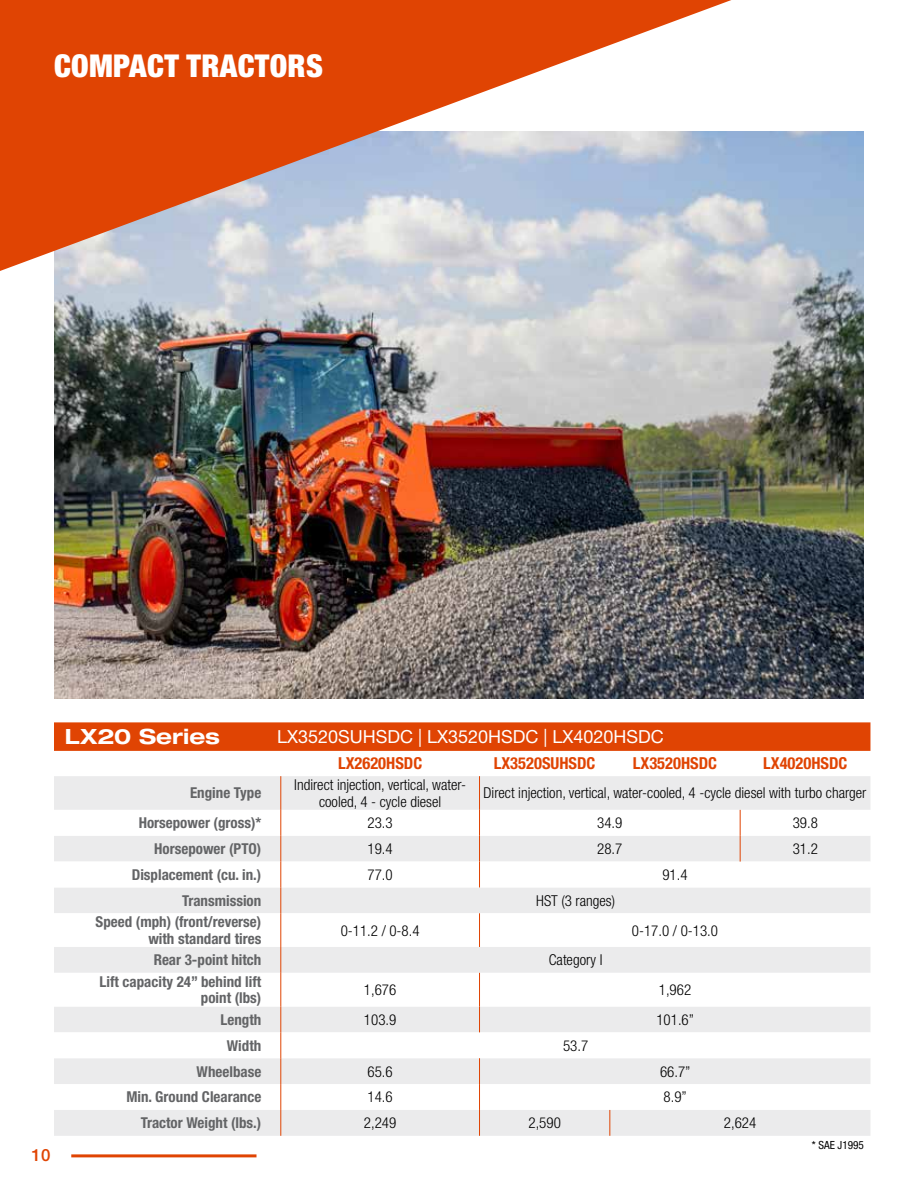
<style>
.page{position:relative;width:918px;height:1188px;background:#fff}
.page>*{position:absolute;margin:0;border:0;box-sizing:border-box;transform-origin:0 0}
.t1{font:900 condensed 31.5px "Helvetica Neue LT Std";letter-spacing:.01em;color:#fff}
.t2{font:700 expanded 21px "Helvetica Neue LT Std";color:#fff}
.t3{font:18px "Helvetica Neue LT Std";color:#fff}
.t4{font:500 16.8px "Helvetica Neue LT Std";color:#e04403}
.t5{font:700 condensed 16.5px "Helvetica Neue LT Std";color:#e04403}
.t6{font:300 condensed 15px/16.5px "Helvetica Neue LT Std";color:#000;text-align:center}
.t7{font:700 condensed 15px/16.5px "Helvetica Neue LT Std";color:#636466;text-align:right}
.t8{font:condensed 11.25px "Helvetica Neue LT Std";color:#000}
</style>
<div class="page">
<img style="left:54px;top:131px;width:810px;height:567px">
<div style="left:54px;top:722px;width:816px;height:29px;background:#e04403"></div>
<div style="left:54px;top:776px;width:816px;height:360px;background:#ebebec"></div>
<svg style="left:54px;top:810px;width:816px;height:300px"></svg>
<hr style="left:280px;top:776px;width:1px;height:34px;background:#e04403">
<hr style="left:479px;top:776px;width:1px;height:34px;background:#e04403">
<svg style="left:479px;top:810px;width:1px;height:77px"></svg>
<svg style="left:740px;top:810px;width:1px;height:52px"></svg>
<hr style="left:280px;top:913px;width:1px;height:34px;background:#e04403">
<hr style="left:479px;top:913px;width:1px;height:34px;background:#e04403">
<hr style="left:280px;top:973px;width:1px;height:34px;background:#e04403">
<hr style="left:479px;top:973px;width:1px;height:34px;background:#e04403">
<svg style="left:479px;top:1007px;width:1px;height:25px"></svg>
<svg style="left:479px;top:1058px;width:1px;height:78px"></svg>
<svg style="left:609px;top:1110px;width:1px;height:26px"></svg>
<svg style="left:280px;top:810px;width:1px;height:103px"></svg>
<svg style="left:280px;top:947px;width:1px;height:26px"></svg>
<svg style="left:280px;top:1007px;width:1px;height:129px"></svg>
<svg style="left:0;top:0;width:731px;height:271px;background:#d88e73"></svg>
<hr style="left:71px;top:1154px;width:186px;height:3px;background:#e04403">
<h1 class="t1" style="left:55px;top:46px;width:336px">SUB-COMPACT RACTORS</h1>
<h1 class="t1" style="left:54px;top:46px;width:270px">COMPACT TRACTORS</h1>
<h2 class="t2" style="left:65px;top:723px;width:157px">LX20 Series</h2>
<p class="t3" style="left:277px;top:726px;width:388px">LX3520SUHSDC | LX3520HSDC | LX4020HSDC</p>
<p class="t5" style="left:338px;top:754px;width:86px">LX2620HSDC</p>
<p class="t5" style="left:494px;top:754px;width:103px">LX3520SUHSDC</p>
<p class="t5" style="left:633px;top:754px;width:86px">LX3520HSDC</p>
<p class="t5" style="left:763px;top:754px;width:86px">LX4020HSDC</p>
<p class="t4" style="left:32px;top:1145px;width:20px">10</p>
<p class="t7" style="left:190px;top:785px;width:73px">Engine Type</p>
<p class="t6" style="left:294px;top:776px;width:173px">Indirect injection, vertical, water&shy;cooled, 4 - cycle diesel</p>
<p class="t6" style="left:484px;top:785px;width:384px">Direct injection, vertical, water-cooled, 4 -cycle diesel with turbo charger</p>
<p class="t7" style="left:139px;top:814px;width:124px">Horsepower (gross)*</p>
<p class="t6" style="left:368px;top:814px;width:27px">23.3</p>
<p class="t6" style="left:597px;top:814px;width:27px">34.9</p>
<p class="t6" style="left:793px;top:814px;width:27px">39.8</p>
<p class="t7" style="left:154px;top:840px;width:109px">Horsepower (PTO)</p>
<p class="t6" style="left:368px;top:840px;width:27px">19.4</p>
<p class="t6" style="left:597px;top:840px;width:27px">28.7</p>
<p class="t6" style="left:793px;top:840px;width:27px">31.2</p>
<p class="t7" style="left:132px;top:866px;width:131px">Displacement (cu. in.)</p>
<p class="t6" style="left:368px;top:866px;width:27px">77.0</p>
<p class="t6" style="left:662px;top:866px;width:27px">91.4</p>
<p class="t7" style="left:182px;top:892px;width:81px">Transmission</p>
<p class="t6" style="left:536px;top:892px;width:80px">HST (3 ranges)</p>
<p class="t7" style="left:96px;top:913px;width:167px">Speed (mph) (front/reverse) with standard tires</p>
<p class="t6" style="left:341px;top:922px;width:80px">0-11.2 / 0-8.4</p>
<p class="t6" style="left:632px;top:922px;width:88px">0-17.0 / 0-13.0</p>
<p class="t7" style="left:154px;top:952px;width:109px">Rear 3-point hitch</p>
<p class="t6" style="left:549px;top:952px;width:55px">Category I</p>
<p class="t7" style="left:100px;top:973px;width:163px">Lift capacity 24” behind lift point (lbs)</p>
<p class="t6" style="left:364px;top:981px;width:34px">1,676</p>
<p class="t6" style="left:659px;top:981px;width:34px">1,962</p>
<p class="t7" style="left:221px;top:1011px;width:42px">Length</p>
<p class="t6" style="left:364px;top:1011px;width:34px">103.9</p>
<p class="t6" style="left:656px;top:1011px;width:39px">101.6”</p>
<p class="t7" style="left:227px;top:1037px;width:36px">Width</p>
<p class="t6" style="left:563px;top:1037px;width:27px">53.7</p>
<p class="t7" style="left:197px;top:1063px;width:66px">Wheelbase</p>
<p class="t6" style="left:368px;top:1063px;width:27px">65.6</p>
<p class="t6" style="left:660px;top:1063px;width:32px">66.7”</p>
<p class="t7" style="left:126px;top:1089px;width:136px">Min. Ground Clearance</p>
<p class="t6" style="left:368px;top:1089px;width:27px">14.6</p>
<p class="t6" style="left:664px;top:1089px;width:25px">8.9”</p>
<p class="t7" style="left:141px;top:1114px;width:122px">Tractor Weight (lbs.)</p>
<p class="t6" style="left:364px;top:1115px;width:34px">2,249</p>
<p class="t6" style="left:528px;top:1115px;width:34px">2,590</p>
<p class="t6" style="left:724px;top:1115px;width:34px">2,624</p>
<p class="t8" style="left:812px;top:1139px;width:54px">* SAE J1995</p>
</div>
